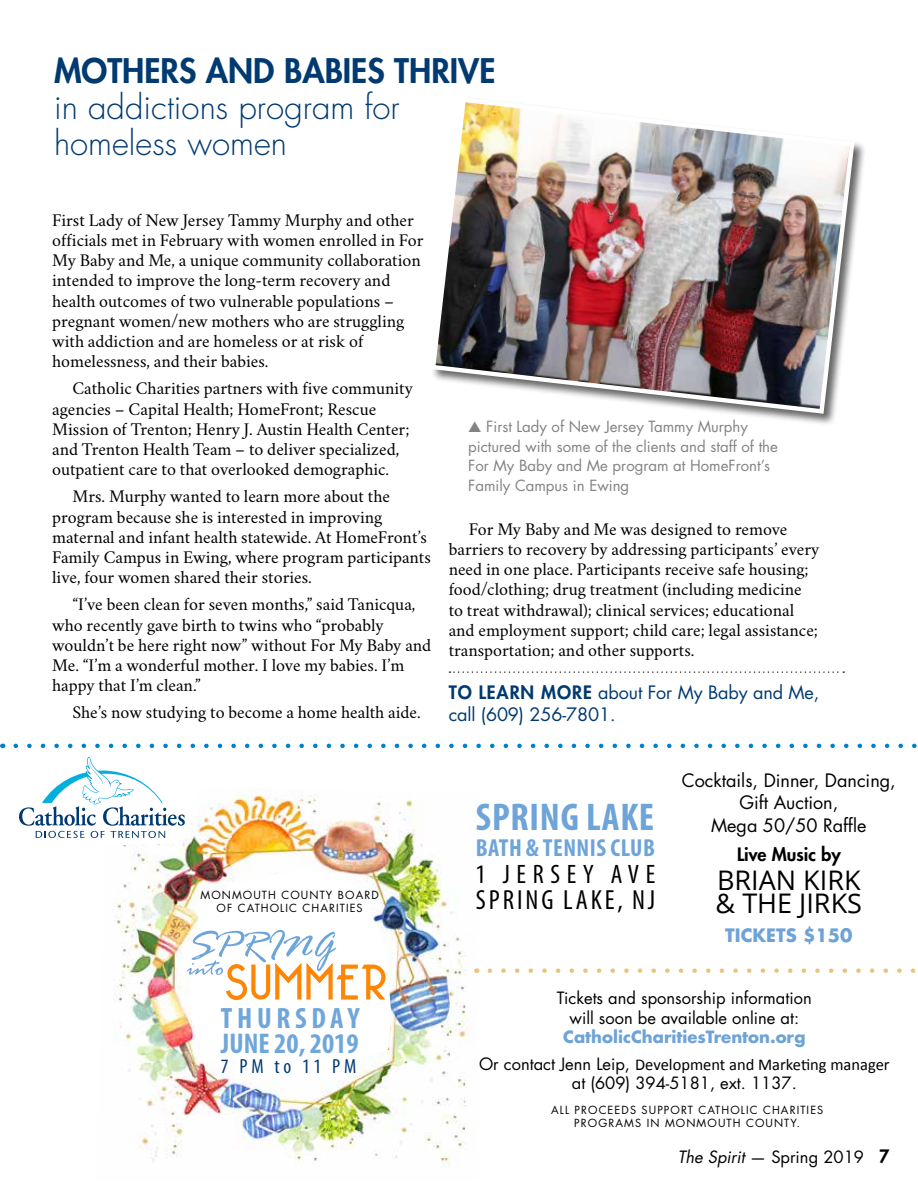
<style>
.page{position:relative;width:918px;height:1188px;background:#fff}
.page>*{position:absolute;margin:0;border:0;box-sizing:border-box;transform-origin:0 0}
.t1{font:700 condensed 38.85px "Myriad Pro";letter-spacing:.02em;color:#6ea4d8}
.t2{font:300 33px/36px "Futura Std";color:#003a70}
.t3{font:800 33px "Futura Std";color:#003a70}
.t4{font:700 condensed 29.55px "Myriad Pro";letter-spacing:.16em;color:#6fa7da}
.t5{font:700 condensed 28.65px "Myriad Pro";color:#6fa7da}
.t6{font:condensed 27.75px "Myriad Pro";letter-spacing:.105em;color:#000}
.t7{font:27px/22.5px "Open Sans";color:#000}
.t8{font:condensed 26.85px "Myriad Pro";letter-spacing:.25em;color:#000}
.t9{font:700 condensed 24.75px "Myriad Pro";letter-spacing:.02em;color:#6ea4d8}
.t10{font:condensed 20.4px "Myriad Pro";letter-spacing:.185em;color:#003a70}
.t11{font:18px/20.2px "Crimson";color:#000}
.t12{font:18px/22.5px "Futura Std";color:#000;text-align:center}
.t13{font:18px/22.5px "Futura Std";letter-spacing:-.005em;color:#003a70}
.t14{font:800 18px "Futura Std";color:#000}
.t15{font:700 18px "Futura Std";color:#6ea3d7}
.t16{font:16.5px/19.5px "Futura Std";color:#000;text-align:center}
.t17{font:16.5px "Calibri";color:#000}
.t18{font:700 16.5px "Futura Std";color:#6ea3d7}
.t19{font:15px/19.5px "Futura Std";color:#838383}
.t20{font:10.95px/13px "Futura Std";letter-spacing:.1em;color:#000;text-align:center}
.s1{font-weight:800}
.s2{font-family:"Futura Std"}
.s3{font-style:italic}
.s4{font-weight:800;font-size:18px}
</style>
<div class="page">
<svg style="left:449px;top:671px;width:395px;height:2px"></svg>
<div style="left:430px;top:97px;width:437px;height:329px;background:#000;opacity:.6"></div>
<img style="left:430px;top:97px;width:427px;height:319px">
<img style="left:113px;top:789px;width:366px;height:378px">
<svg style="left:187px;top:868px;width:204px;height:207px"></svg>
<svg style="left:16px;top:744px;width:901px;height:4px"></svg>
<svg style="left:490px;top:968px;width:426px;height:5px"></svg>
<svg style="left:19px;top:757px;width:166px;height:81px"></svg>
<h2 class="t3" style="left:54px;top:50px;width:443px">MOTHERS AND BABIES THRIVE</h2>
<h2 class="t2" style="left:54px;top:90px;width:347px">in addictions program for homeless women</h2>
<p class="t11" style="left:52px;top:207px;width:373px">First Lady of New Jersey Tammy Murphy and other officials met in February with women enrolled in For My Baby and Me, a unique community collaboration intended to improve the long-term recovery and health outcomes of two vulnerable populations – pregnant women/new mothers who are struggling with addiction and are homeless or at risk of homelessness, and their babies.</p>
<p class="t11" style="left:52px;top:376px;width:362px;text-indent:20px">Catholic Charities partners with five community agencies – Capital Health; HomeFront; Rescue Mission of Trenton; Henry J. Austin Health Center; and Trenton Health Team – to deliver specialized, outpatient care to that overlooked demographic.</p>
<p class="t11" style="left:52px;top:484px;width:380px;text-indent:20px">Mrs. Murphy wanted to learn more about the program because she is interested in improving maternal and infant health statewide. At HomeFront’s Family Campus in Ewing, where program participants live, four women shared their stories.</p>
<p class="t11" style="left:52px;top:592px;width:381px;text-indent:20px">“I’ve been clean for seven months,” said Tanicqua, who recently gave birth to twins who “probably wouldn’t be here right now” without For My Baby and Me. “I’m a wonderful mother. I love my babies. I’m happy that I’m clean.”</p>
<p class="t11" style="left:72px;top:700px;width:350px">She’s now studying to become a home health aide.</p>
<p class="t19" style="left:468px;top:417px;width:311px">▲ First Lady of New Jersey Tammy Murphy pictured with some of the clients and staff of the For My Baby and Me program at HomeFront’s Family Campus in Ewing</p>
<p class="t11" style="left:449px;top:516px;width:372px;text-indent:20px">For My Baby and Me was designed to remove barriers to recovery by addressing participants’ every need in one place. Participants receive safe housing; food/clothing; drug treatment (including medicine to treat withdrawal); clinical services; educational and employment support; child care; legal assistance; transportation; and other supports.</p>
<p class="t13" style="left:449px;top:681px;width:372px"><span class="s1">TO LEARN MORE</span> about For My Baby and Me, call (609) 256-7801.</p>
<p class="t20" style="left:200px;top:889px;width:180px">MONMOUTH COUNTY BOARD<br>OF CATHOLIC CHARITIES</p>
<h3 class="t4" style="left:221px;top:1000px;width:140px">THURSDAY</h3>
<h3 class="t5" style="left:221px;top:1026px;width:139px">JUNE 20, 2019</h3>
<p class="t10" style="left:221px;top:1054px;width:137px">7 PM to 11 PM</p>
<h1 class="t1" style="left:476px;top:793px;width:180px">SPRING LAKE</h1>
<h3 class="t9" style="left:476px;top:833px;width:181px">BATH &amp; TENNIS CLUB</h3>
<h3 class="t8" style="left:476px;top:858px;width:181px">1 JERSEY AVE</h3>
<h3 class="t6" style="left:476px;top:883px;width:181px">SPRING LAKE, NJ</h3>
<p class="t12" style="left:682px;top:769px;width:216px">Cocktails, Dinner, Dancing,<br>Gift Auction,<br>Mega 50/50 Raffle</p>
<p class="t14" style="left:737px;top:843px;width:105px">Live Music by</p>
<h3 class="t7" style="left:716px;top:869px;width:148px">BRIAN KIRK &amp; THE JIRKS</h3>
<p class="t15" style="left:725px;top:923px;width:129px">TICKETS $150</p>
<p class="t16" style="left:557px;top:989px;width:256px">Tickets and sponsorship information will soon be available online at:</p>
<p class="t18" style="left:563px;top:1026px;width:244px">CatholicCharitiesTrenton.org</p>
<p class="t17" style="left:479px;top:1054px;width:412px"><span class="s2">Or contact Jenn Leip,</span> Development and Marketing manager</p>
<p class="t16" style="left:572px;top:1074px;width:226px">at (609) 394-5181, ext. 1137.</p>
<p class="t20" style="left:551px;top:1104px;width:274px">ALL PROCEEDS SUPPORT CATHOLIC CHARITIES<br>PROGRAMS IN MONMOUTH COUNTY.</p>
<p class="t16" style="left:678px;top:1148px;width:213px"><span class="s3">The Spirit</span> — Spring 2019 <span class="s4">7</span></p>
</div>
